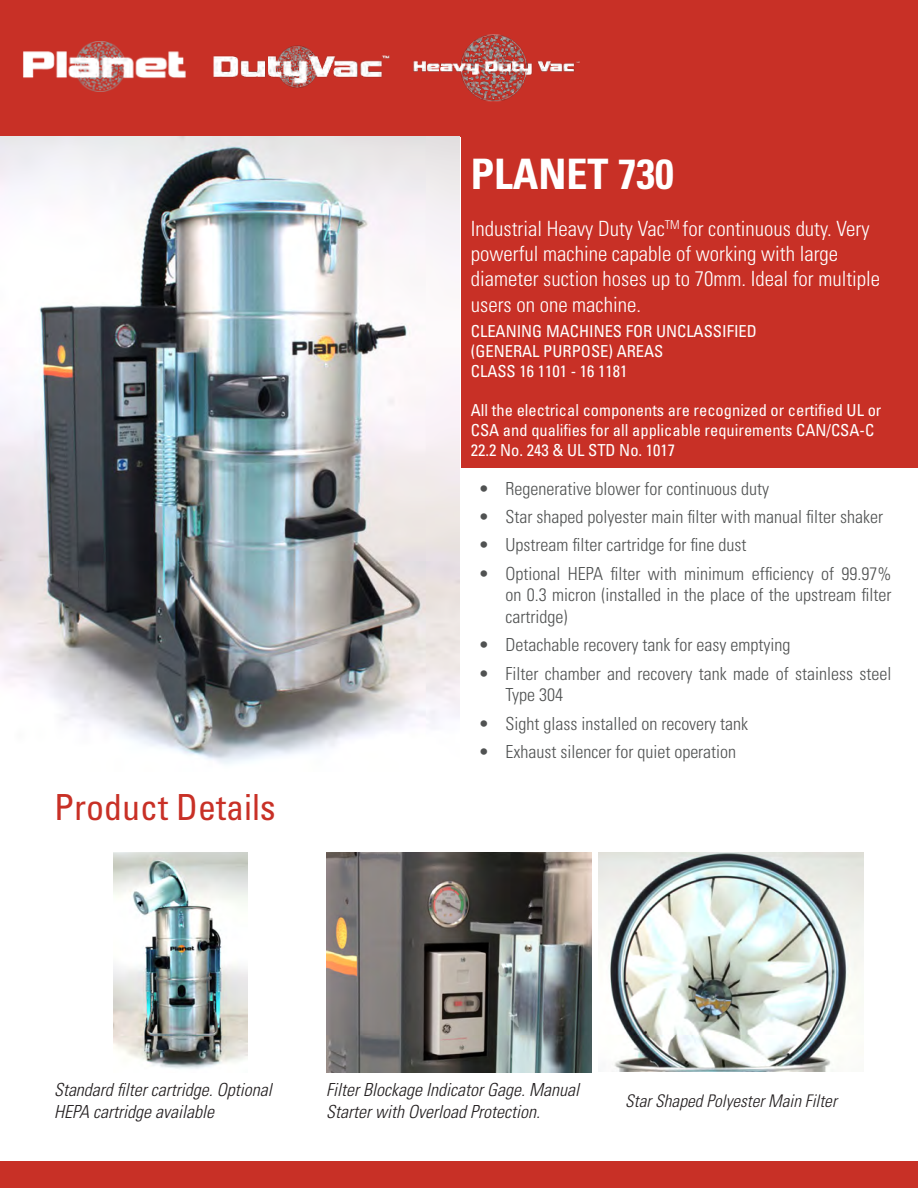
<style>
.page{position:relative;width:918px;height:1188px;background:#fff}
.page>*{position:absolute;margin:0;border:0;box-sizing:border-box;transform-origin:0 0}
.t1{font:700 condensed 42px "Univers LT Std";color:#fff}
.TItle2{font:condensed 36px "Univers LT Std";color:#c83026}
.t2{font:300 condensed 21px/25.2px "Univers LT Std";color:#fff}
.t3{font:300 condensed 18px/21.6px "Univers LT Std";color:#505252;text-align:justify}
.TItle2-2{font:italic 300 condensed 18px/21.6px "Univers LT Std";color:#231f20}
.TItle2-3{font:italic 300 condensed 17.4px "Univers LT Std";color:#231f20}
.t4{font:condensed 16.5px/19.8px "Univers LT Std";color:#fff}
</style>
<div class="page">
<div style="left:0;top:1161px;width:918px;height:27px;background:#c83026"></div>
<div style="left:0;top:0;width:918px;height:136px;background:#c83026"></div>
<img style="left:23px;top:34px;width:557px;height:68px">
<div style="left:461px;top:123px;width:457px;height:345px;background:#c83026"></div>
<img style="left:113px;top:852px;width:135px;height:217px">
<img style="left:0;top:136px;width:460px;height:628px">
<img style="left:326px;top:852px;width:265px;height:221px">
<img style="left:599px;top:852px;width:265px;height:220px">
<p class="t1" style="left:471px;top:148px;width:204px">PLANET 730</p>
<p class="t2" style="left:471px;top:216px;width:411px">Industrial Heavy Duty Vac<sup>TM</sup> for continuous duty. Very powerful machine capable of working with large diameter suction hoses up to 70mm. Ideal for multiple users on one machine.</p>
<p class="t4" style="left:471px;top:321px;width:288px">CLEANING MACHINES FOR UNCLASSIFIED (GENERAL PURPOSE) AREAS</p>
<p class="t4" style="left:471px;top:361px;width:158px">CLASS 16 1101 - 16 1181</p>
<p class="t4" style="left:471px;top:400px;width:412px">All the electrical components are recognized or certified UL or<br>CSA and qualifies for all applicable requirements CAN/CSA-C<br>22.2 No. 243 &amp; UL STD No. 1017</p>
<p class="TItle2" style="left:54px;top:785px;width:223px">Product Details</p>
<p class="t3" style="left:478px;top:478px;width:292px">• Regenerative blower for continuous duty</p>
<p class="t3" style="left:478px;top:506px;width:406px">• Star shaped polyester main filter with manual filter shaker</p>
<p class="t3" style="left:478px;top:534px;width:269px">• Upstream filter cartridge for fine dust</p>
<p class="t3" style="left:505px;top:563px;width:388px;text-indent:-27px">• Optional HEPA filter with minimum efficiency of 99.97% on 0.3 micron (installed in the place of the upstream filter cartridge)</p>
<p class="t3" style="left:478px;top:634px;width:313px">• Detachable recovery tank for easy emptying</p>
<p class="t3" style="left:505px;top:663px;width:387px;text-indent:-27px">• Filter chamber and recovery tank made of stainless steel<br>Type 304</p>
<p class="t3" style="left:478px;top:713px;width:271px">• Sight glass installed on recovery tank</p>
<p class="t3" style="left:478px;top:741px;width:259px">• Exhaust silencer for quiet operation</p>
<p class="TItle2-2" style="left:54px;top:1079px;width:219px">Standard filter cartridge. Optional<br>HEPA cartridge available</p>
<p class="TItle2-3" style="left:625px;top:1090px;width:213px">Star Shaped Polyester Main Filter</p>
<p class="TItle2-2" style="left:326px;top:1079px;width:254px">Filter Blockage Indicator Gage. Manual<br>Starter with Overload Protection.</p>
</div>
